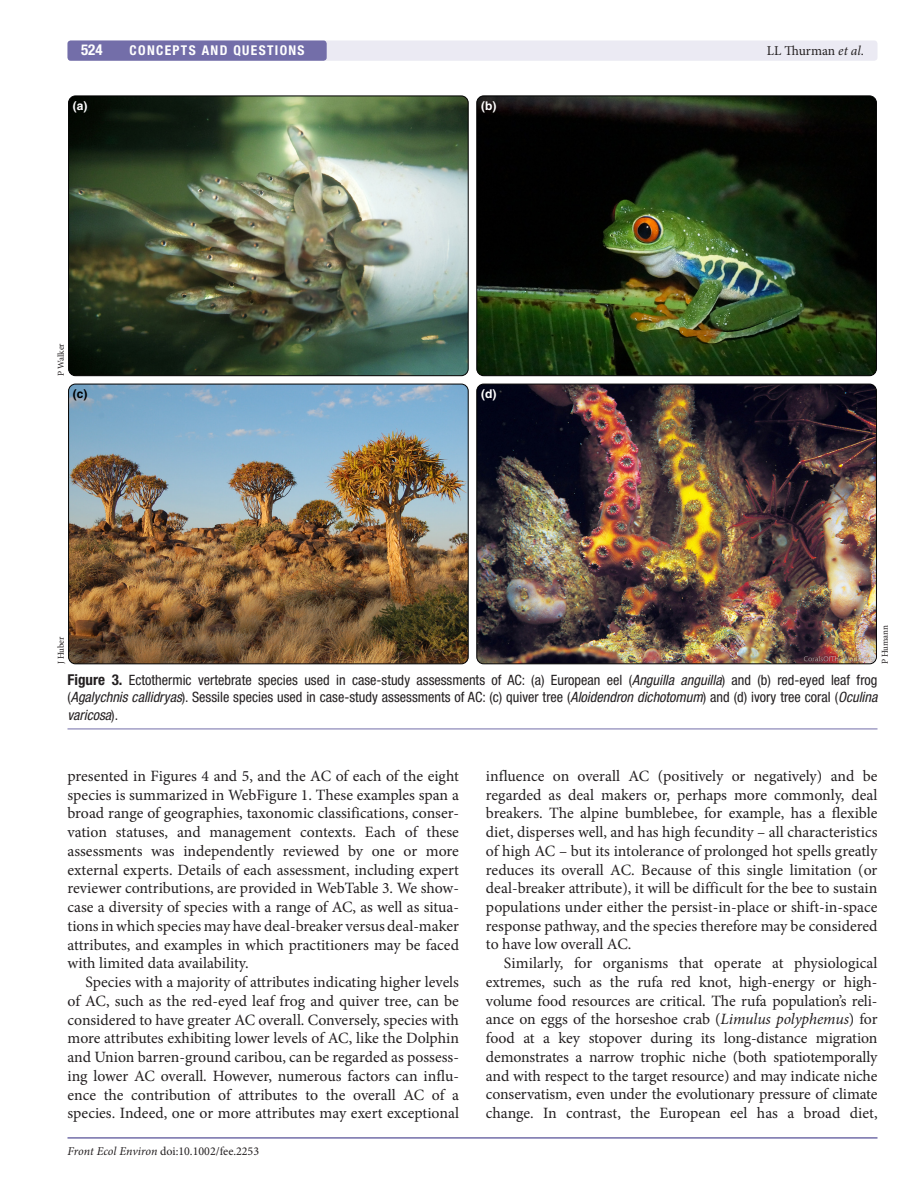
<style>
.page{position:relative;width:918px;height:1188px;background:#fff}
.page>*{position:absolute;margin:0;border:0;box-sizing:border-box;transform-origin:0 0}
.t1{font:15.75px/18.8px "Minion Pro";color:#231f20;text-align:justify}
.t2{font:700 condensed 15px "Helvetica Neue LT Std";color:#fff}
.t3{font:condensed 14.25px/17.2px "Helvetica Neue LT Std";color:#231f20;text-align:justify}
.t4{font:700 condensed 13.5px "Helvetica Neue LT Std";letter-spacing:.1em;color:#fff}
.t5{font:13.5px "Minion Pro";color:#231f20}
.t6{font:12px "Minion Pro";color:#231f20}
.t7{font:700 12px "Helvetica";color:#fff}
.t8{font:700 12px "Helvetica";color:#000}
.t9{font:9px "Minion Pro";color:#231f20}
.s1{font-style:italic}
.s2{font-weight:700;font-size:15px}
</style>
<div class="page">
<hr style="left:68px;top:1137px;width:810px;height:2px;background:#736ea9">
<div style="left:67px;top:40px;width:811px;height:21px;background:#ebeaf3;border-radius:3px"></div>
<div style="left:67px;top:40px;width:260px;height:21px;background:#736ea9;border-radius:3px"></div>
<hr style="left:68px;top:729px;width:810px;height:1px;background:#736ea9">
<img style="left:68px;top:96px;width:809px;height:568px">
<p class="t2" style="left:81px;top:41px;width:23px">524</p>
<p class="t4" style="left:130px;top:42px;width:177px">CONCEPTS AND QUESTIONS</p>
<p class="t5" style="left:767px;top:42px;width:99px">LL Thurman <span class="s1">et al</span>.</p>
<p class="t7" style="left:73px;top:99px;width:16px">(a)</p>
<p class="t7" style="left:481px;top:99px;width:17px">(b)</p>
<p class="t9" style="left:55px;top:376px;width:34px;rotate:-90deg">P Walker</p>
<p class="t8" style="left:73px;top:387px;width:16px">(c)</p>
<p class="t7" style="left:481px;top:387px;width:17px">(d)</p>
<p class="t9" style="left:55px;top:664px;width:30px;rotate:-90deg">J Huber</p>
<p class="t9" style="left:879px;top:664px;width:41px;rotate:-90deg">P Humann</p>
<p class="t3" style="left:67px;top:671px;width:811px"><span class="s2">Figure 3.</span> Ectothermic vertebrate species used in case-study assessments of AC: (a) European eel (<span class="s1">Anguilla anguilla</span>) and (b) red-eyed leaf frog (<span class="s1">Agalychnis callidryas</span>). Sessile species used in case-study assessments of AC: (c) quiver tree (<span class="s1">Aloidendron dichotomum</span>) and (d) ivory tree coral (<span class="s1">Oculina varicosa</span>).</p>
<p class="t1" style="left:68px;top:767px;width:393px">presented in Figures 4 and 5, and the AC of each of the eight species is summarized in WebFigure 1. These examples span a broad range of geographies, taxonomic classifications, conser&shy;vation statuses, and management contexts. Each of these assessments was independently reviewed by one or more external experts. Details of each assessment, including expert reviewer contributions, are provided in WebTable 3. We show&shy;case a diversity of species with a range of AC, as well as situa&shy;tions in which species may have deal-breaker versus deal-maker attributes, and examples in which practitioners may be faced with limited data availability.</p>
<p class="t1" style="left:68px;top:973px;width:393px;text-indent:18px">Species with a majority of attributes indicating higher levels of AC, such as the red-eyed leaf frog and quiver tree, can be considered to have greater AC overall. Conversely, species with more attributes exhibiting lower levels of AC, like the Dolphin and Union barren-ground caribou, can be regarded as possess&shy;ing lower AC overall. However, numerous factors can influ&shy;ence the contribution of attributes to the overall AC of a species. Indeed, one or more attributes may exert exceptional</p>
<p class="t6" style="left:68px;top:1144px;width:193px"><span class="s1">Front Ecol Environ</span> doi:10.1002/fee.2253</p>
<p class="t1" style="left:486px;top:766px;width:393px">influence on overall AC (positively or negatively) and be regarded as deal makers or, perhaps more commonly, deal breakers. The alpine bumblebee, for example, has a flexible diet, disperses well, and has high fecundity – all characteristics of high AC – but its intolerance of prolonged hot spells greatly reduces its overall AC. Because of this single limitation (or deal-breaker attribute), it will be difficult for the bee to sustain populations under either the persist-in-place or shift-in-space response pathway, and the species therefore may be considered to have low overall AC.</p>
<p class="t1" style="left:486px;top:954px;width:393px;text-indent:18px">Similarly, for organisms that operate at physiological extremes, such as the rufa red knot, high-energy or high&shy;volume food resources are critical. The rufa population’s reli&shy;ance on eggs of the horseshoe crab (<span class="s1">Limulus polyphemus</span>) for food at a key stopover during its long-distance migration demonstrates a narrow trophic niche (both spatiotemporally and with respect to the target resource) and may indicate niche conservatism, even under the evolutionary pressure of climate change. In contrast, the European eel has a broad diet,</p>
</div>
